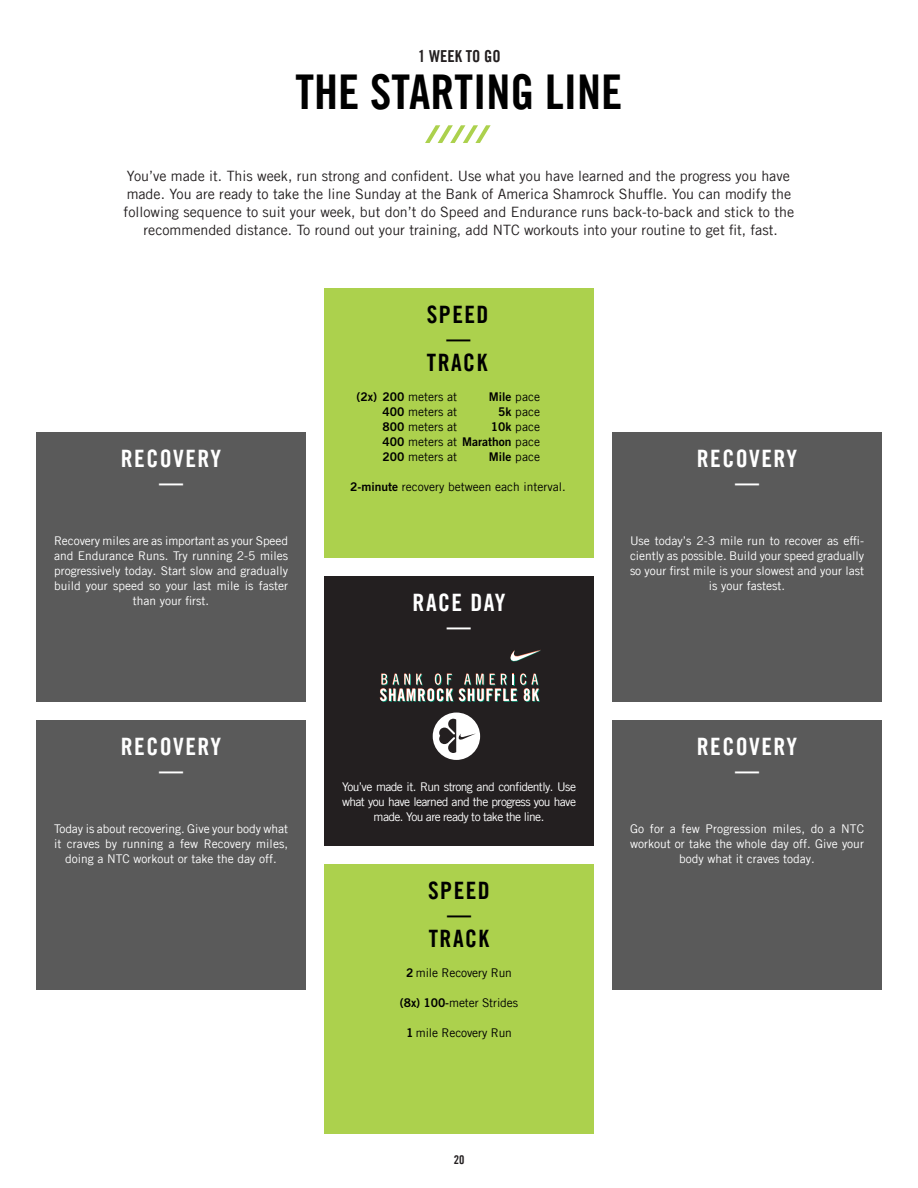
<style>
.page{position:relative;width:918px;height:1188px;background:#fff}
.page>*{position:absolute;margin:0;border:0;box-sizing:border-box;transform-origin:0 0}
.t1{font:700 condensed 48px "Trade Gothicfor Nike 365";color:#000}
.t2{font:700 condensed 24px/24px "Trade Gothicfor Nike 365";letter-spacing:.06em;color:#fff;text-align:center}
.t3{font:700 condensed 24px/24px "Trade Gothicfor Nike 365";letter-spacing:.06em;color:#000;text-align:center}
.t4{font:700 condensed 16.5px "Trade Gothicfor Nike 365";color:#231f20}
.t5{font:14.25px/18px "Trade Gothicfor Nike 365";color:#231f20;text-align:center}
.t6{font:12px/15px "Trade Gothicfor Nike 365";color:#fff;text-align:center}
.t7{font:12px/15px "Trade Gothicfor Nike 365";color:#000;text-align:justify}
.t8{font:12px/15px "Trade Gothicfor Nike 365";letter-spacing:-.05em;color:#fff;text-align:center}
.t9{font:12px "Trade Gothic LT Std Bd 2";color:#000}
.t10{font:700 condensed 12px "Trade Gothicfor Nike 365";color:#231f20}
.s1{font-family:"Trade Gothic LT Std Bd 2"}
.s2{font-family:"Trade Gothicfor Nike 365"}
.s3{font-family:"Trade Gothic LT Std Bd Cn 20"}
</style>
<div class="page">
<div style="left:324px;top:864px;width:270px;height:270px;background:#acd14d"></div>
<div style="left:324px;top:288px;width:270px;height:270px;background:#acd14d"></div>
<div style="left:36px;top:432px;width:270px;height:270px;background:#5a5a5a"></div>
<div style="left:612px;top:432px;width:270px;height:270px;background:#5a5a5a"></div>
<div style="left:612px;top:720px;width:270px;height:270px;background:#5a5a5a"></div>
<div style="left:36px;top:720px;width:270px;height:270px;background:#5a5a5a"></div>
<div style="left:324px;top:576px;width:270px;height:270px;background:#231f20"></div>
<svg style="left:425px;top:125px;width:66px;height:18px"></svg>
<img style="left:380px;top:673px;width:160px;height:29px">
<svg style="left:510px;top:650px;width:31px;height:12px"></svg>
<div style="left:433px;top:713px;width:47px;height:47px;background:#fff;border-radius:50%"></div>
<svg style="left:439px;top:719px;width:37px;height:34px"></svg>
<h3 class="t4" style="left:418px;top:46px;width:84px">1 WEEK TO GO</h3>
<h1 class="t1" style="left:295px;top:62px;width:329px">THE STARTING LINE</h1>
<p class="t5" style="left:124px;top:167px;width:672px">You’ve made it. This week, run strong and confident. Use what you have learned and the progress you have made. You are ready to take the line Sunday at the Bank of America Shamrock Shuffle. You can modify the following sequence to suit your week, but don’t do Speed and Endurance runs back-to-back and stick to the recommended distance. To round out your training, add NTC workouts into your routine to get fit, fast.</p>
<h2 class="t3" style="left:427px;top:303px;width:63px">SPEED —<br>TRACK</h2>
<h2 class="t2" style="left:121px;top:447px;width:102px">RECOVERY —</h2>
<p class="t7" style="left:357px;top:389px;width:102px"><span class="s1">(2x) 200</span> meters at</p>
<p class="t9" style="left:489px;top:389px;width:53px">Mile <span class="s2">pace</span></p>
<p class="t7" style="left:382px;top:404px;width:76px"><span class="s1">400</span> meters at</p>
<p class="t7" style="left:498px;top:404px;width:43px"><span class="s1">5k</span> pace</p>
<p class="t7" style="left:382px;top:419px;width:76px"><span class="s1">800</span> meters at</p>
<p class="t7" style="left:382px;top:419px;width:159px;text-indent:108px"><span class="s1">10k</span> pace <span class="s1">400</span> meters at <span class="s1">Marathon</span> pace <span class="s1">200</span> meters at</p>
<p class="t9" style="left:489px;top:449px;width:53px">Mile <span class="s2">pace</span></p>
<h2 class="t2" style="left:697px;top:447px;width:102px">RECOVERY —</h2>
<p class="t7" style="left:350px;top:479px;width:217px"><span class="s1">2-minute</span> recovery between each interval.</p>
<p class="t6" style="left:54px;top:533px;width:236px">Recovery miles are as important as your Speed and Endurance Runs. Try running 2-5 miles progressively today. Start slow and gradually build your speed so your last mile is faster than your first.</p>
<h2 class="t2" style="left:413px;top:591px;width:94px">RACE DAY —</h2>
<p class="t6" style="left:630px;top:533px;width:236px">Use today’s 2-3 mile run to recover as effi&shy;ciently as possible. Build your speed gradually so your first mile is your slowest and your last is your fastest.</p>
<h2 class="t2" style="left:121px;top:735px;width:102px">RECOVERY —</h2>
<h2 class="t2" style="left:697px;top:734px;width:102px">RECOVERY —</h2>
<p class="t6" style="left:54px;top:821px;width:236px">Today is about recovering. Give your body what it craves by running a few Recovery miles, doing a NTC workout or take the day off.</p>
<p class="t8" style="left:342px;top:779px;width:236px">You’ve made it. Run strong and confidently. Use what you have learned and the progress you have made. You are ready to take the line.</p>
<p class="t6" style="left:630px;top:821px;width:236px">Go for a few Progression miles, do a NTC workout or take the whole day off. Give your body what it craves today.</p>
<h2 class="t3" style="left:428px;top:879px;width:63px">SPEED —<br>TRACK</h2>
<p class="t7" style="left:406px;top:965px;width:107px"><span class="s1">2</span> mile Recovery Run</p>
<p class="t7" style="left:400px;top:995px;width:120px"><span class="s1">(8x) 100</span><span class="s3">-</span>meter Strides</p>
<p class="t7" style="left:406px;top:1025px;width:107px"><span class="s1">1</span> mile Recovery Run</p>
<p class="t10" style="left:454px;top:1153px;width:12px">20</p>
</div>
